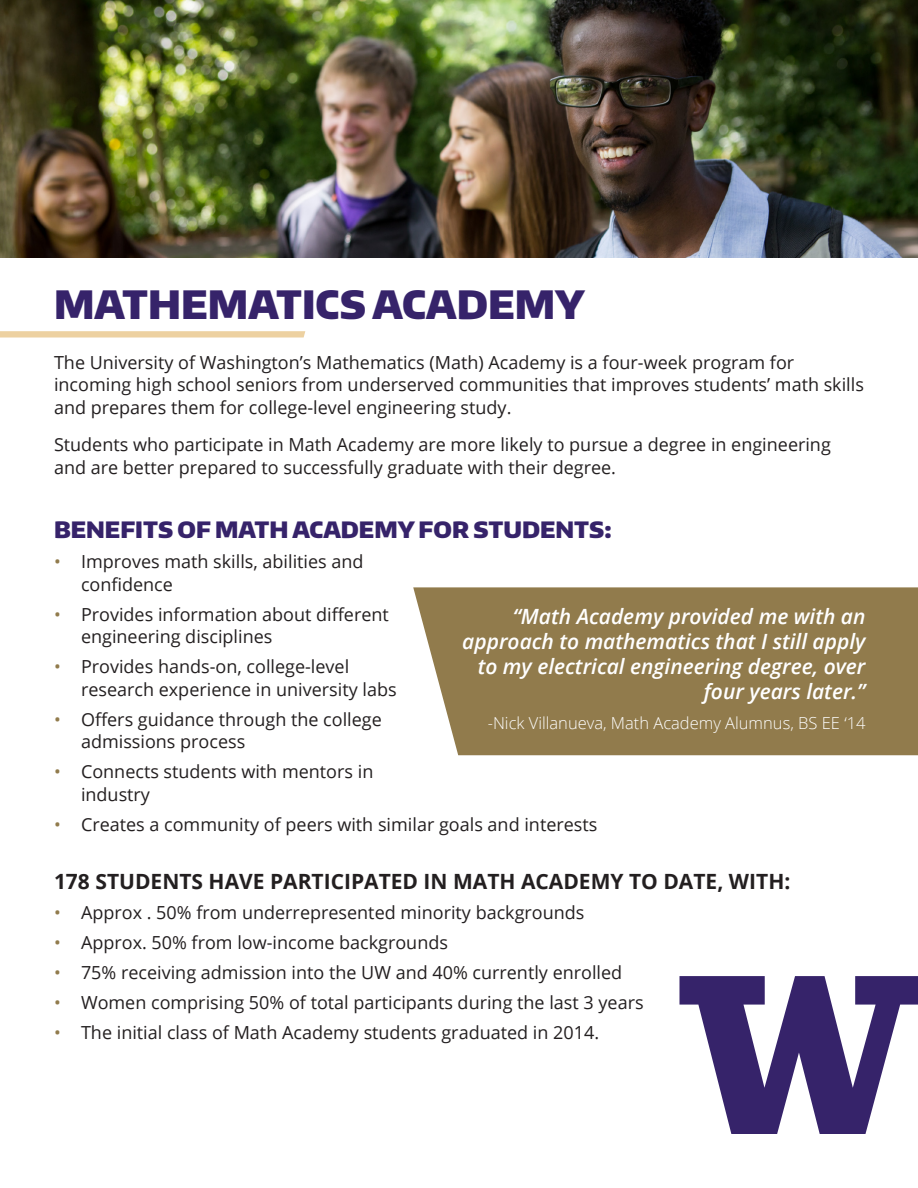
<style>
.page{position:relative;width:918px;height:1188px;background:#fff}
.page>*{position:absolute;margin:0;border:0;box-sizing:border-box;transform-origin:0 0}
.t1{font:900 39px "Encode Sans Normal";color:#36236a}
.t2{font:900 22.5px "Encode Sans Normal";color:#36236a}
.t3{font:italic 600 21px/25.2px "Open Sans";color:#fff;text-align:right}
.t4{font:700 21px "Open Sans";color:#231f20}
.t5{font:18px/22.5px "Open Sans";color:#231f20}
.t6{font:300 16.5px "Open Sans";color:#fff}
.s1{color:#917b4c}
</style>
<div class="page">
<div style="left:413px;top:587px;width:505px;height:168px;background:#917b4c"></div>
<img style="left:1px;top:0;width:917px;height:257px">
<svg style="left:679px;top:976px;width:239px;height:158px"></svg>
<svg style="left:0;top:331px;width:305px;height:7px;background:#eed5aa"></svg>
<p class="t1" style="left:54px;top:279px;width:532px">MATHEMATICS ACADEMY</p>
<p class="t5" style="left:54px;top:350px;width:812px">The University of Washington’s Mathematics (Math) Academy is a four-week program for incoming high school seniors from underserved communities that improves students’ math skills and prepares them for college-level engineering study.</p>
<p class="t5" style="left:54px;top:433px;width:778px">Students who participate in Math Academy are more likely to pursue a degree in engineering and are better prepared to successfully graduate with their degree.</p>
<p class="t2" style="left:54px;top:515px;width:559px">BENEFITS OF MATH ACADEMY FOR STUDENTS:</p>
<p class="t5" style="left:81px;top:550px;width:284px;text-indent:-27px"><span class="s1">•</span> Improves math skills, abilities and confidence</p>
<p class="t5" style="left:81px;top:602px;width:309px;text-indent:-27px"><span class="s1">•</span> Provides information about different engineering disciplines</p>
<p class="t5" style="left:81px;top:655px;width:317px;text-indent:-27px"><span class="s1">•</span> Provides hands-on, college-level research experience in university labs</p>
<p class="t5" style="left:81px;top:707px;width:302px;text-indent:-27px"><span class="s1">•</span> Offers guidance through the college admissions process</p>
<p class="t5" style="left:81px;top:760px;width:294px;text-indent:-27px"><span class="s1">•</span> Connects students with mentors in industry</p>
<p class="t5" style="left:54px;top:812px;width:545px"><span class="s1">•</span> Creates a community of peers with similar goals and interests</p>
<p class="t4" style="left:54px;top:867px;width:738px">178 STUDENTS HAVE PARTICIPATED IN MATH ACADEMY TO DATE, WITH:</p>
<p class="t5" style="left:54px;top:901px;width:532px"><span class="s1">•</span> Approx . 50% from underrepresented minority backgrounds</p>
<p class="t5" style="left:54px;top:931px;width:396px"><span class="s1">•</span> Approx. 50% from low-income backgrounds</p>
<p class="t5" style="left:54px;top:961px;width:570px"><span class="s1">•</span> 75% receiving admission into the UW and 40% currently enrolled</p>
<p class="t5" style="left:54px;top:991px;width:591px"><span class="s1">•</span> Women comprising 50% of total participants during the last 3 years</p>
<p class="t5" style="left:54px;top:1021px;width:547px"><span class="s1">•</span> The initial class of Math Academy students graduated in 2014.</p>
<p class="t3" style="left:462px;top:603px;width:405px">“Math Academy provided me with an approach to mathematics that I still apply to my electrical engineering degree, over four years later.”</p>
<p class="t6" style="left:488px;top:712px;width:379px">-Nick Villanueva, Math Academy Alumnus, BS EE ‘14</p>
</div>
